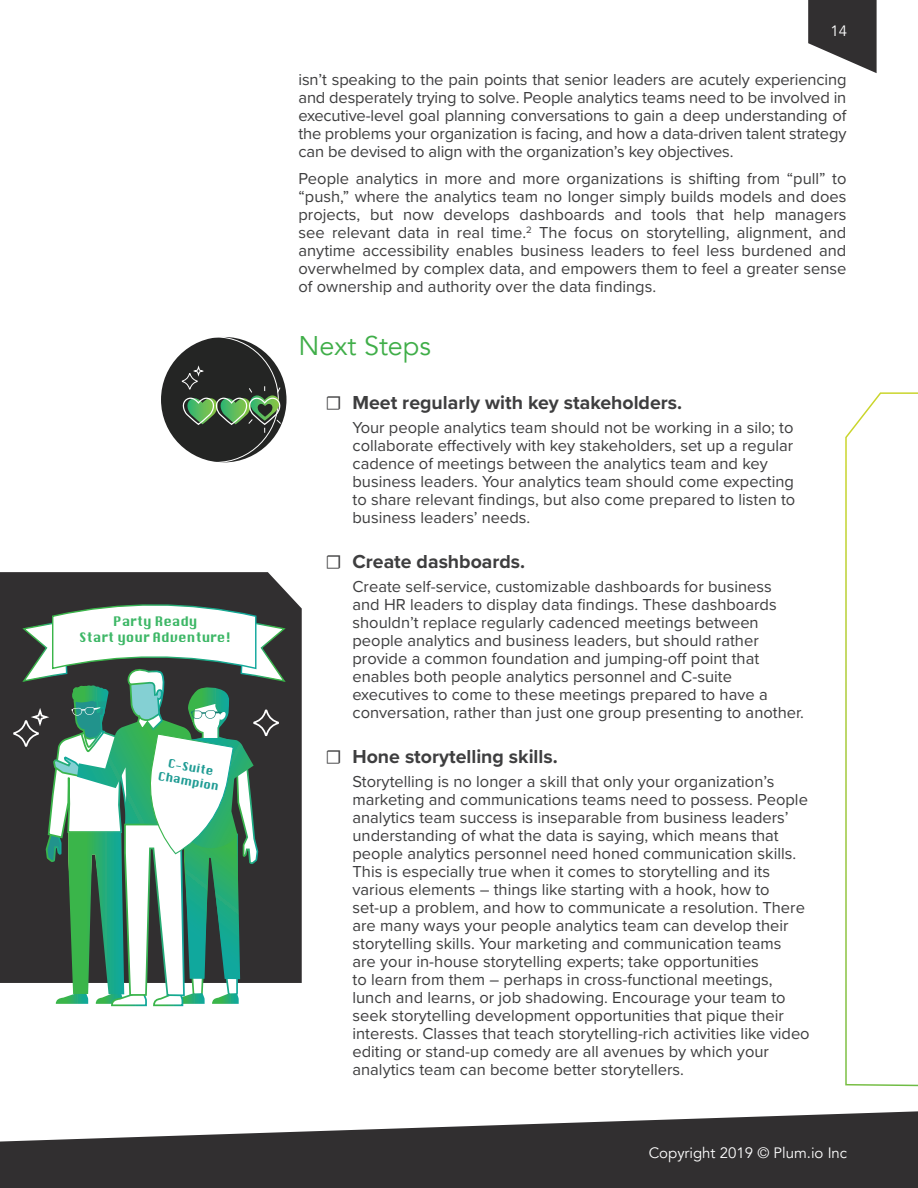
<style>
.page{position:relative;width:918px;height:1188px;background:#fff}
.page>*{position:absolute;margin:0;border:0;box-sizing:border-box;transform-origin:0 0}
.t1{font:27px "Avenir";color:#40ae49}
.t2{font:700 19.5px "Proxima Nova";color:#3e3e3f}
.t3{font:16.5px/18px "Proxima Nova";color:#3e3e3f}
.t4{font:15px "Avenir";color:#fff}
.t5{font:12.9px/15.5px "Krungthep";color:#3db766;text-align:center}
.t6{font:11.55px/13.8px "Krungthep";color:#209c94;text-align:center}
.s1{font-family:"Minion Pro";font-weight:400}
</style>
<div class="page">
<svg style="left:808px;top:0;width:69px;height:73px"></svg>
<svg style="left:0;top:1111px;width:918px;height:77px;fill:#312f30"></svg>
<div style="left:0;top:572px;width:302px;height:411px;background:#312f30"></div>
<svg style="left:12px;top:600px;width:275px;height:407px"></svg>
<svg style="left:845px;top:392px;width:73px;height:695px"></svg>
<svg style="left:161px;top:336px;width:121px;height:127px"></svg>
<p class="t5" style="left:79px;top:614px;width:154px">Party Ready<br>Start your Adventure!</p>
<p class="t6" style="left:162px;top:755px;width:63px;rotate:10deg">C-Suite<br>Champion</p>
<p class="t4" style="left:831px;top:22px;width:18px">14</p>
<p class="t3" style="left:298px;top:70px;width:549px;text-align:justify">isn’t speaking to the pain points that senior leaders are acutely experiencing and desperately trying to solve. People analytics teams need to be involved in executive-level goal planning conversations to gain a deep understanding of the problems your organization is facing, and how a data-driven talent strategy can be devised to align with the organization’s key objectives.</p>
<p class="t3" style="left:298px;top:169px;width:550px;text-align:justify">People analytics in more and more organizations is shifting from “pull” to “push,” where the analytics team no longer simply builds models and does projects, but now develops dashboards and tools that help managers see relevant data in real time.<sup>2</sup> The focus on storytelling, alignment, and anytime accessibility enables business leaders to feel less burdened and overwhelmed by complex data, and empowers them to feel a greater sense of ownership and authority over the data findings.</p>
<p class="t1" style="left:298px;top:330px;width:134px">Next Steps</p>
<p class="t2" style="left:326px;top:388px;width:358px"><span class="s1">☐</span> Meet regularly with key stakeholders.</p>
<p class="t3" style="left:352px;top:418px;width:444px">Your people analytics team should not be working in a silo; to collaborate effectively with key stakeholders, set up a regular cadence of meetings between the analytics team and key business leaders. Your analytics team should come expecting to share relevant findings, but also come prepared to listen to business leaders’ needs.</p>
<p class="t2" style="left:326px;top:547px;width:201px"><span class="s1">☐</span> Create dashboards.</p>
<p class="t3" style="left:352px;top:577px;width:453px">Create self-service, customizable dashboards for business<br>and HR leaders to display data findings. These dashboards shouldn’t replace regularly cadenced meetings between people analytics and business leaders, but should rather provide a common foundation and jumping-off point that enables both people analytics personnel and C-suite executives to come to these meetings prepared to have a conversation, rather than just one group presenting to another.</p>
<p class="t2" style="left:326px;top:742px;width:234px"><span class="s1">☐</span> Hone storytelling skills.</p>
<p class="t3" style="left:352px;top:772px;width:459px">Storytelling is no longer a skill that only your organization’s marketing and communications teams need to possess. People analytics team success is inseparable from business leaders’ understanding of what the data is saying, which means that people analytics personnel need honed communication skills.<br>This is especially true when it comes to storytelling and its various elements – things like starting with a hook, how to set-up a problem, and how to communicate a resolution. There are many ways your people analytics team can develop their storytelling skills. Your marketing and communication teams<br>are your in-house storytelling experts; take opportunities<br>to learn from them – perhaps in cross-functional meetings, lunch and learns, or job shadowing. Encourage your team to seek storytelling development opportunities that pique their interests. Classes that teach storytelling-rich activities like video editing or stand-up comedy are all avenues by which your analytics team can become better storytellers.</p>
<p class="t4" style="left:649px;top:1144px;width:200px">Copyright 2019 © Plum.io Inc</p>
</div>
